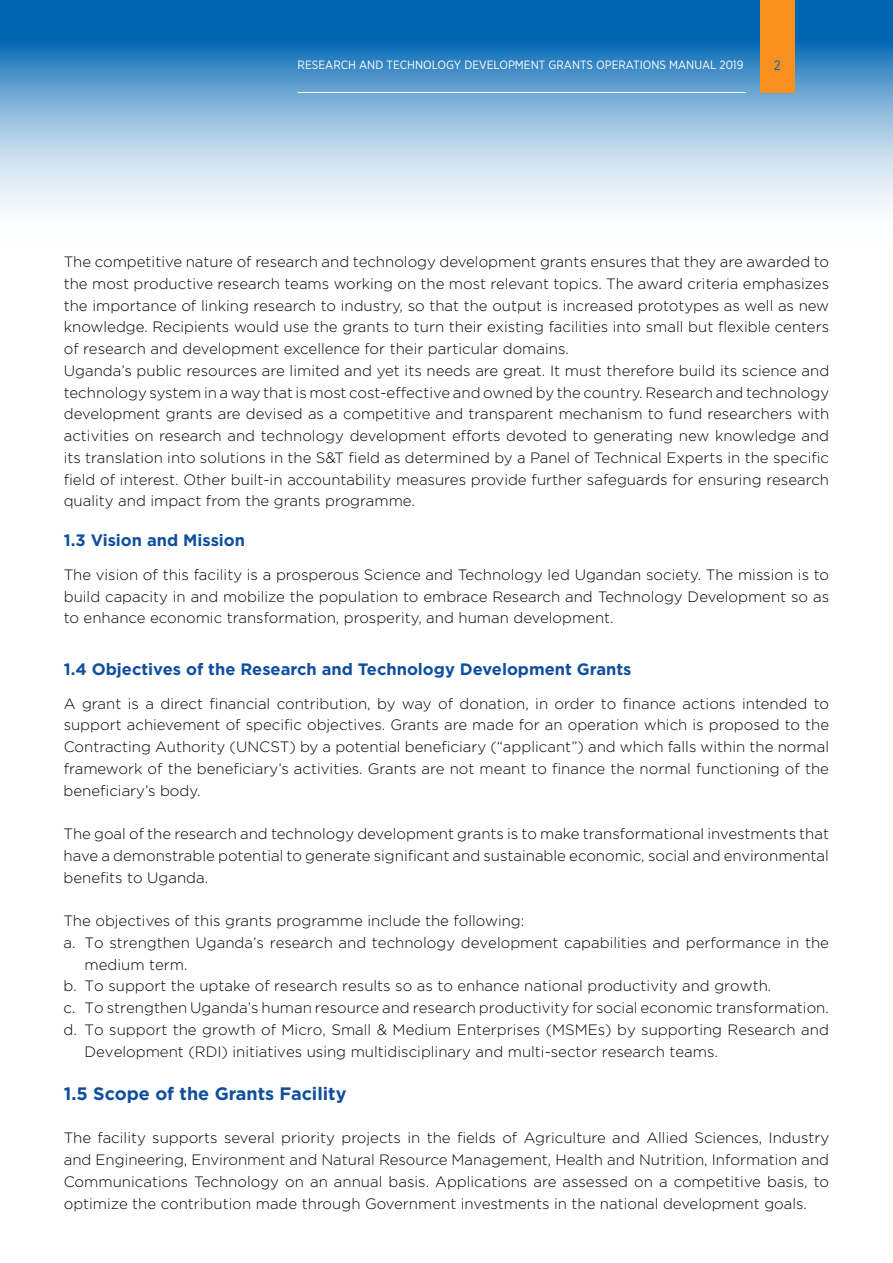
<style>
.page{position:relative;width:893px;height:1263px;background:#fff}
.page>*{position:absolute;margin:0;border:0;box-sizing:border-box;transform-origin:0 0}
.t1{font:700 18px "Gotham";color:#104f9e}
.t2{font:700 16.5px "Gotham";color:#104f9e}
.t3{font:300 15px/21.8px "Gotham";color:#000;text-align:justify}
.t4{font:13.5px "Gotham Narrow";color:#0066b3}
.t5{font:12px "Gotham Narrow";color:#fff}
</style>
<div class="page">
<svg style="left:0;top:0;width:893px;height:211px;background:#7aaed6"></svg>
<div style="left:760px;top:0;width:34px;height:92px;background:#f7901e"></div>
<hr style="left:298px;top:92px;width:448px;height:1px;background:#fff">
<p class="t5" style="left:298px;top:58px;width:447px">RESEARCH AND TECHNOLOGY DEVELOPMENT GRANTS OPERATIONS MANUAL 2019</p>
<p class="t4" style="left:774px;top:57px;width:9px">2</p>
<p class="t3" style="left:64px;top:251px;width:767px;text-align:left">The competitive nature of research and technology development grants ensures that they are awarded to the most productive research teams working on the most relevant topics. The award criteria emphasizes the importance of linking research to industry, so that the output is increased prototypes as well as new knowledge. Recipients would use the grants to turn their existing facilities into small but flexible centers of research and development excellence for their particular domains.<br>Uganda’s public resources are limited and yet its needs are great. It must therefore build its science and technology system in a way that is most cost-effective and owned by the country. Research and technology development grants are devised as a competitive and transparent mechanism to fund researchers with activities on research and technology development efforts devoted to generating new knowledge and its translation into solutions in the S&amp;T field as determined by a Panel of Technical Experts in the specific field of interest. Other built-in accountability measures provide further safeguards for ensuring research quality and impact from the grants programme.</p>
<p class="t2" style="left:64px;top:531px;width:183px">1.3 Vision and Mission</p>
<p class="t3" style="left:64px;top:563px;width:767px">The vision of this facility is a prosperous Science and Technology led Ugandan society. The mission is to build capacity in and mobilize the population to embrace Research and Technology Development so as to enhance economic transformation, prosperity, and human development.</p>
<p class="t2" style="left:64px;top:659px;width:569px">1.4 Objectives of the Research and Technology Development Grants</p>
<p class="t3" style="left:64px;top:692px;width:767px">A grant is a direct financial contribution, by way of donation, in order to finance actions intended to support achievement of specific objectives. Grants are made for an operation which is proposed to the Contracting Authority (UNCST) by a potential beneficiary (“applicant”) and which falls within the normal framework of the beneficiary’s activities. Grants are not meant to finance the normal functioning of the beneficiary’s body.</p>
<p class="t3" style="left:64px;top:822px;width:767px">The goal of the research and technology development grants is to make transformational investments that have a demonstrable potential to generate significant and sustainable economic, social and environmental benefits to Uganda.</p>
<p class="t3" style="left:64px;top:909px;width:462px">The objectives of this grants programme include the following:</p>
<p class="t3" style="left:64px;top:931px;width:767px">a. To strengthen Uganda’s research and technology development capabilities and performance in the</p>
<p class="t3" style="left:85px;top:953px;width:105px">medium term.</p>
<p class="t3" style="left:64px;top:975px;width:709px">b. To support the uptake of research results so as to enhance national productivity and growth.</p>
<p class="t3" style="left:64px;top:996px;width:767px">c. To strengthen Uganda’s human resource and research productivity for social economic transformation.</p>
<p class="t3" style="left:64px;top:1018px;width:767px">d. To support the growth of Micro, Small &amp; Medium Enterprises (MSMEs) by supporting Research and</p>
<p class="t3" style="left:84px;top:1040px;width:635px">Development (RDI) initiatives using multidisciplinary and multi-sector research teams.</p>
<p class="t1" style="left:64px;top:1083px;width:284px">1.5 Scope of the Grants Facility</p>
<p class="t3" style="left:64px;top:1127px;width:767px">The facility supports several priority projects in the fields of Agriculture and Allied Sciences, Industry and Engineering, Environment and Natural Resource Management, Health and Nutrition, Information and Communications Technology on an annual basis. Applications are assessed on a competitive basis, to optimize the contribution made through Government investments in the national development goals.</p>
</div>
